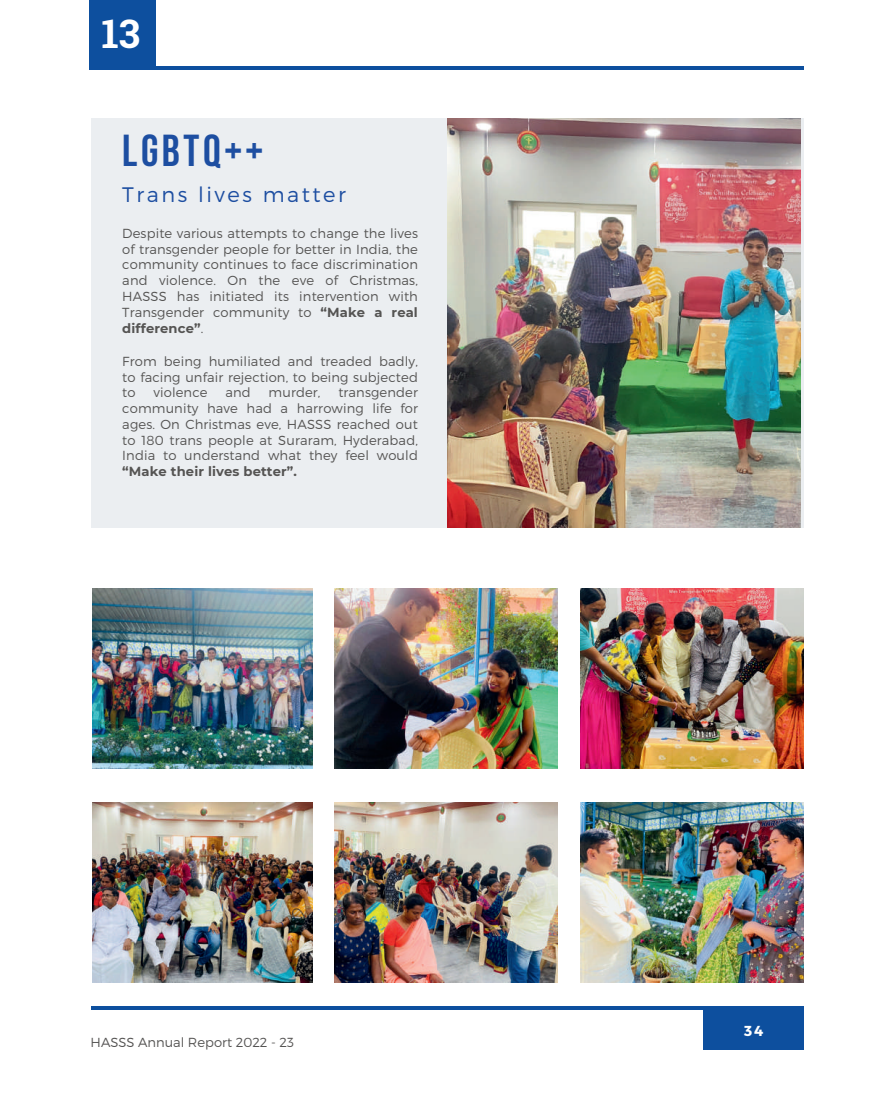
<style>
.page{position:relative;width:893px;height:1106px;background:#fff}
.page>*{position:absolute;margin:0;border:0;box-sizing:border-box;transform-origin:0 0}
.t1{font:700 44.55px "Bebas Neue";letter-spacing:.08em;color:#1d4ea1}
.t2{font:700 39.3px "Roboto Slab";color:#fff}
.t3{font:300 21px "Montserrat";letter-spacing:.12em;color:#1d4ea1}
.t4{font:700 14.4px "Montserrat";color:#fff}
.t5{font:300 13.05px/15.9px "Montserrat";letter-spacing:.01em;color:#555453;text-align:justify}
.t6{font:700 13.05px "Montserrat";letter-spacing:.01em;color:#555453}
.s1{font-weight:700}
</style>
<div class="page">
<div style="left:91px;top:118px;width:712px;height:409px;background:#ebeef1"></div>
<div style="left:89px;top:0;width:66px;height:66px;background:#0d4f9e"></div>
<hr style="left:89px;top:66px;width:714px;height:3px;background:#0d4f9e">
<img style="left:447px;top:118px;width:353px;height:410px">
<img style="left:580px;top:802px;width:223px;height:180px">
<img style="left:335px;top:802px;width:222px;height:180px">
<img style="left:92px;top:802px;width:220px;height:180px">
<img style="left:335px;top:588px;width:222px;height:180px">
<img style="left:92px;top:588px;width:220px;height:180px">
<img style="left:580px;top:588px;width:223px;height:180px">
<div style="left:702px;top:1009px;width:101px;height:40px;background:#0d4f9e"></div>
<hr style="left:91px;top:1006px;width:712px;height:3px;background:#0d4f9e">
<h2 class="t2" style="left:101px;top:7px;width:40px">13</h2>
<h1 class="t1" style="left:122px;top:126px;width:142px">LGBTQ++</h1>
<h3 class="t3" style="left:122px;top:182px;width:225px">Trans lives matter</h3>
<p class="t5" style="left:122px;top:225px;width:297px">Despite various attempts to change the lives of transgender people for better in India, the community continues to face discrimination and violence. On the eve of Christmas, HASSS has initiated its intervention with Transgender community to <span class="s1">“Make a eal diffe eoce”</span>.</p>
<p class="t5" style="left:122px;top:353px;width:297px">From being humiliated and treaded badly, to facing unfair rejection, to being subjected to</p>
<p class="t5" style="left:122px;top:385px;width:297px;text-indent:216px">transgender community have had a harrowing life for ages. On Christmas eve, HASSS reached out to 180 trans people at Suraram, Hyderabad, India to understand what they feel would</p>
<p class="t6" style="left:122px;top:462px;width:176px">“Make ¶hei liÖe¨ be¶¶e ”.</p>
<p class="t5" style="left:153px;top:385px;width:56px">violence</p>
<p class="t5" style="left:225px;top:385px;width:27px">and</p>
<p class="t5" style="left:268px;top:385px;width:53px">murder,</p>
<p class="t5" style="left:91px;top:1034px;width:205px">HASSS Annual Report 2022 - 23</p>
<p class="t4" style="left:744px;top:1022px;width:21px">34</p>
</div>
